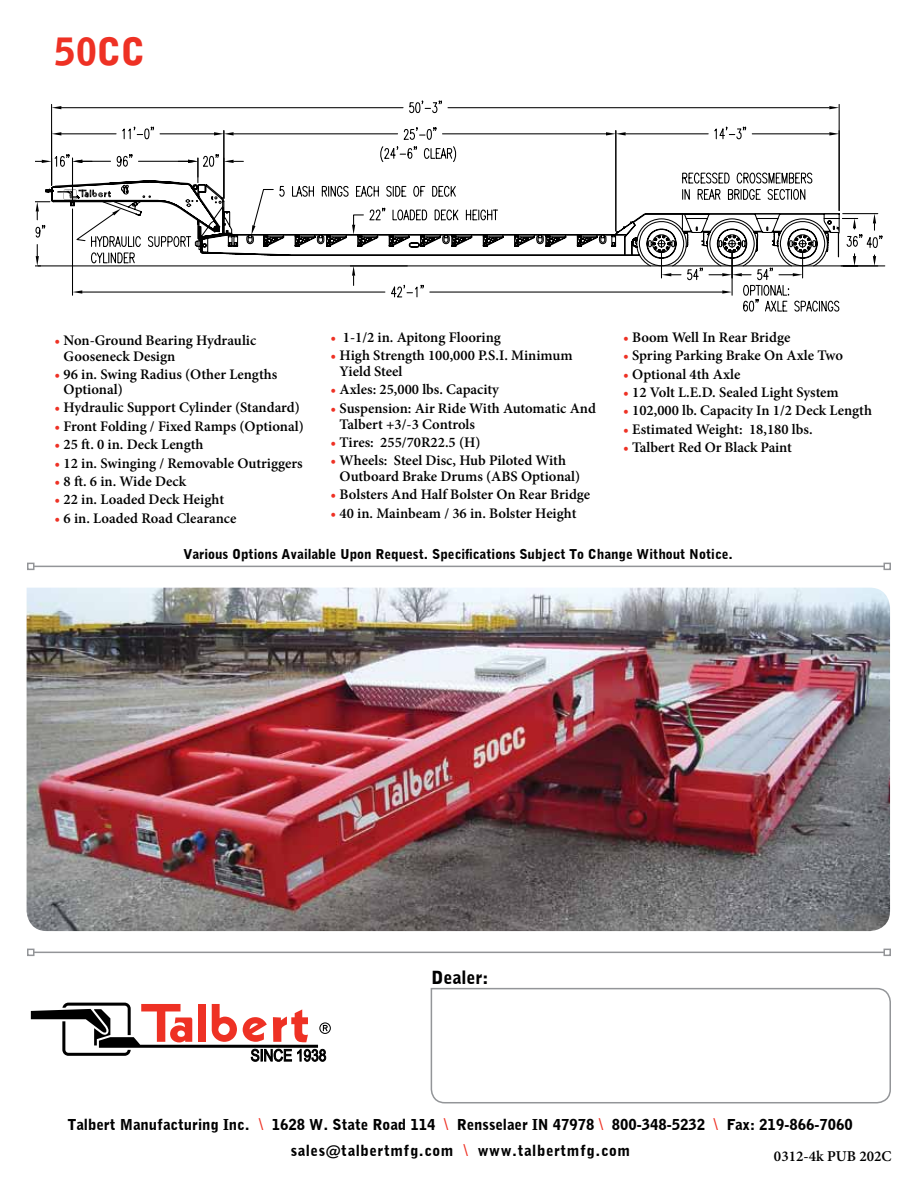
<style>
.page{position:relative;width:918px;height:1188px;background:#fff}
.page>*{position:absolute;margin:0;border:0;box-sizing:border-box;transform-origin:0 0}
.t1{font:900 37.5px "Bell Gothic Std";color:#ee3124}
.t2{font:900 18px "Bell Gothic BT";color:#000}
.t3{font:900 15px/25.5px "Bell Gothic BT";color:#000;text-align:center}
.t4{font:600 15px "Minion Pro";color:#000}
.t5{font:600 14.7px/15.8px "Minion Pro";color:#000}
.t6{font:900 13.5px "Bell Gothic BT";color:#000}
.s1{color:#ee3124}
.s2{font-family:"Arial";font-weight:400;font-size:16.5px;color:#ee3124}
</style>
<div class="page">
<svg style="left:51px;top:104px;width:357px;height:26px"></svg>
<svg style="left:52px;top:106px;width:9px;height:3px"></svg>
<svg style="left:409px;top:100px;width:431px;height:30px"></svg>
<svg style="left:36px;top:130px;width:849px;height:137px"></svg>
<svg style="left:45px;top:180px;width:796px;height:132px"></svg>
<hr style="left:34px;top:952px;width:850px;height:1px;background:#939598">
<div style="left:27px;top:949px;width:7px;height:7px;border:2px solid #939598"></div>
<div style="left:884px;top:949px;width:7px;height:7px;border:2px solid #939598"></div>
<hr style="left:34px;top:566px;width:850px;height:1px;background:#939598">
<div style="left:27px;top:563px;width:7px;height:7px;border:2px solid #939598"></div>
<div style="left:884px;top:563px;width:7px;height:7px;border:2px solid #939598"></div>
<img style="left:27px;top:588px;width:863px;height:343px">
<svg style="left:31px;top:1003px;width:300px;height:59px"></svg>
<svg style="left:430px;top:987px;width:461px;height:117px"></svg>
<h1 class="t1" style="left:55px;top:29px;width:93px">50CC</h1>
<p class="t5" style="left:64px;top:332px;width:194px;text-indent:-9px"><span class="s1">•</span> Non-Ground Bearing Hydraulic<br>Gooseneck Design</p>
<p class="t5" style="left:64px;top:367px;width:215px;line-height:15px;text-indent:-9px"><span class="s1">•</span> 96 in. Swing Radius (Other Lengths<br>Optional)</p>
<p class="t5" style="left:55px;top:400px;width:247px"><span class="s1">•</span> Hydraulic Support Cylinder (Standard)</p>
<p class="t5" style="left:55px;top:418px;width:251px"><span class="s1">•</span> Front Folding / Fixed Ramps (Optional)</p>
<p class="t5" style="left:55px;top:437px;width:150px"><span class="s1">•</span> 25 ft. 0 in. Deck Length</p>
<p class="t5" style="left:55px;top:455px;width:250px"><span class="s1">•</span> 12 in. Swinging / Removable Outriggers</p>
<p class="t5" style="left:55px;top:473px;width:133px"><span class="s1">•</span> 8 ft. 6 in. Wide Deck</p>
<p class="t5" style="left:55px;top:492px;width:171px"><span class="s1">•</span> 22 in. Loaded Deck Height</p>
<p class="t5" style="left:55px;top:510px;width:183px"><span class="s1">•</span> 6 in. Loaded Road Clearance</p>
<p class="t5" style="left:331px;top:329px;width:172px"><span class="s1">•</span> 1-1/2 in. Apitong Flooring</p>
<p class="t5" style="left:340px;top:348px;width:235px;text-indent:-9px"><span class="s1">•</span> High Strength 100,000 P.S.I. Minimum<br>Yield Steel</p>
<p class="t5" style="left:331px;top:382px;width:170px"><span class="s1">•</span> Axles: 25,000 lbs. Capacity</p>
<p class="t5" style="left:340px;top:400px;width:258px;text-indent:-9px"><span class="s1">•</span> Suspension: Air Ride With Automatic And<br>Talbert +3/-3 Controls</p>
<p class="t5" style="left:331px;top:434px;width:152px"><span class="s1">•</span> Tires: 255/70R22.5 (H)</p>
<p class="t5" style="left:340px;top:453px;width:242px;text-indent:-9px"><span class="s1">•</span> Wheels: Steel Disc, Hub Piloted With<br>Outboard Brake Drums (ABS Optional)</p>
<p class="t5" style="left:331px;top:487px;width:261px"><span class="s1">•</span> Bolsters And Half Bolster On Rear Bridge</p>
<p class="t5" style="left:331px;top:505px;width:247px"><span class="s1">•</span> 40 in. Mainbeam / 36 in. Bolster Height</p>
<p class="t5" style="left:623px;top:329px;width:169px"><span class="s1">•</span> Boom Well In Rear Bridge</p>
<p class="t5" style="left:623px;top:348px;width:222px"><span class="s1">•</span> Spring Parking Brake On Axle Two</p>
<p class="t5" style="left:623px;top:366px;width:119px"><span class="s1">•</span> Optional 4th Axle</p>
<p class="t5" style="left:623px;top:384px;width:217px"><span class="s1">•</span> 12 Volt L.E.D. Sealed Light System</p>
<p class="t5" style="left:623px;top:403px;width:250px"><span class="s1">•</span> 102,000 lb. Capacity In 1/2 Deck Length</p>
<p class="t5" style="left:623px;top:421px;width:191px"><span class="s1">•</span> Estimated Weight: 18,180 lbs.</p>
<p class="t5" style="left:623px;top:440px;width:170px"><span class="s1">•</span> Talbert Red Or Black Paint</p>
<p class="t6" style="left:183px;top:546px;width:551px">Various Options Available Upon Request. Specifications Subject To Change Without Notice.</p>
<p class="t2" style="left:431px;top:966px;width:59px">Dealer:</p>
<p class="t3" style="left:68px;top:1112px;width:786px">Talbert Manufacturing Inc. <span class="s2">\</span> 1628 W. State Road 114 <span class="s2">\</span> Rensselaer IN 47978 <span class="s2">\</span> 800-348-5232 <span class="s2">\</span> Fax: 219-866-7060 sales@talbertmfg.com <span class="s2">\</span> www.talbertmfg.com</p>
<p class="t4" style="left:774px;top:1146px;width:119px">0312-4k PUB 202C</p>
</div>
